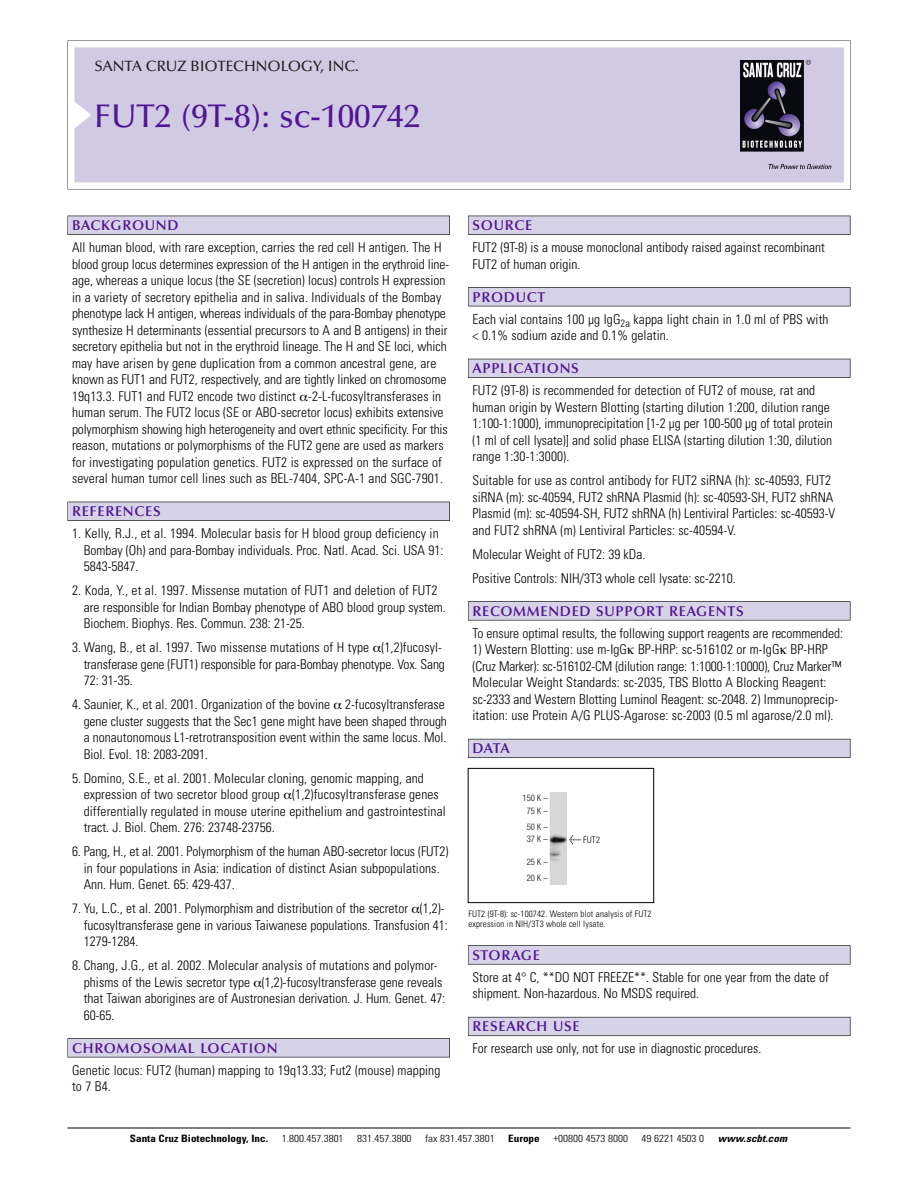
<style>
.page{position:relative;width:918px;height:1188px;background:#fff}
.page>*{position:absolute;margin:0;border:0;box-sizing:border-box;transform-origin:0 0}
.t1{font:500 33px "Optima";color:#511695}
.t2{font:500 15px "Optima";color:#231f20}
.t3{font:600 14.25px "Optima";letter-spacing:.05em;color:#511695}
.t4{font:300 condensed 13.5px/16.5px "Univers";color:#000}
.t5{font:300 condensed 10.2px "Univers";color:#000;scale:1.1 1}
.t6{font:700 condensed 10.2px "Univers";color:#000;scale:1.1 1}
.t7{font:italic 700 condensed 10.2px "Univers";letter-spacing:.005em;color:#000;scale:1.1 1}
.t8{font:300 condensed 9px/10.5px "Univers";letter-spacing:.015em;color:#000}
.t9{font:300 condensed 9px/13.5px "Helvetica Neue";color:#000;scale:.95 1}
.s1{font-family:"Meta Plus";font-weight:400;font-stretch:normal;font-size:10.5px}
</style>
<div class="page">
<svg style="left:68px;top:40px;width:783px;height:149px"></svg>
<div style="left:74px;top:47px;width:770px;height:135px;background:#d1cae3"></div>
<img style="left:741px;top:60px;width:90px;height:108px">
<div style="left:68px;top:216px;width:382px;height:19px;background:#525155"></div>
<div style="left:68px;top:216px;width:381px;height:18px;background:#d7d3e7"></div>
<div style="left:68px;top:502px;width:382px;height:19px;background:#515055"></div>
<div style="left:68px;top:502px;width:381px;height:18px;background:#d7d3e7"></div>
<div style="left:68px;top:1038px;width:382px;height:19px;background:#545357"></div>
<div style="left:68px;top:1039px;width:381px;height:18px;background:#d7d3e7"></div>
<div style="left:468px;top:216px;width:382px;height:19px;background:#525155"></div>
<div style="left:468px;top:216px;width:382px;height:18px;background:#d7d3e7"></div>
<div style="left:468px;top:287px;width:382px;height:19px;background:#525155"></div>
<div style="left:468px;top:288px;width:382px;height:18px;background:#d7d3e7"></div>
<div style="left:468px;top:359px;width:382px;height:19px;background:#525158"></div>
<div style="left:468px;top:359px;width:382px;height:18px;background:#d7d3e7"></div>
<div style="left:468px;top:601px;width:382px;height:19px;background:#575759"></div>
<div style="left:468px;top:602px;width:382px;height:18px;background:#d7d3e7"></div>
<div style="left:468px;top:739px;width:382px;height:19px;background:#5b5a62"></div>
<div style="left:468px;top:739px;width:382px;height:18px;background:#d7d3e7"></div>
<svg style="left:468px;top:945px;width:382px;height:20px"></svg>
<div style="left:468px;top:946px;width:382px;height:18px;background:#d7d3e7"></div>
<div style="left:468px;top:1017px;width:382px;height:19px;background:#65636c"></div>
<div style="left:468px;top:1017px;width:382px;height:18px;background:#d7d3e7"></div>
<hr style="left:68px;top:1128px;width:782px;height:1px;background:#000">
<div style="left:468px;top:768px;width:186px;height:135px;border:1px solid #000"></div>
<img style="left:550px;top:793px;width:17px;height:91px">
<p class="t2" style="left:94px;top:61px;width:266px">SANTA CRUZ BIOTECHNOLOGY, INC.</p>
<h1 class="t1" style="left:94px;top:103px;width:327px">FUT2 (9T-8): sc-100742</h1>
<p class="t3" style="left:72px;top:219px;width:108px">BACKGROUND</p>
<p class="t4" style="left:72px;top:240px;width:379px">All human blood, with rare exception, carries the red cell H antigen. The H blood group locus determines expression of the H antigen in the erythroid line&shy;age, whereas a unique locus (the SE (secretion) locus) controls H expression in a variety of secretory epithelia and in saliva. Individuals of the Bombay phenotype lack H antigen, whereas individuals of the para-Bombay phenotype synthesize H determinants (essential precursors to A and B antigens) in their secretory epithelia but not in the erythroid lineage. The H and SE loci, which may have arisen by gene duplication from a common ancestral gene, are known as FUT1 and FUT2, respectively, and are tightly linked on chromosome 19q13.3. FUT1 and FUT2 encode two distinct -2-L-fucosyltransferases in human serum. The FUT2 locus (SE or ABO-secretor locus) exhibits extensive polymorphism showing high heterogeneity and overt ethnic specificity. For this reason, mutations or polymorphisms of the FUT2 gene are used as markers for investigating population genetics. FUT2 is expressed on the surface of several human tumor cell lines such as BEL-7404, SPC-A-1 and SGC-7901.</p>
<p class="t3" style="left:72px;top:506px;width:90px">REFERENCES</p>
<p class="t4" style="left:84px;top:526px;width:361px;text-indent:-12px">1. Kelly, R.J., et al. 1994. Molecular basis for H blood group deficiency in<br>Bombay (Oh) and para-Bombay individuals. Proc. Natl. Acad. Sci. USA 91:<br>5843-5847.</p>
<p class="t4" style="left:84px;top:583px;width:364px;text-indent:-12px">2. Koda, Y., et al. 1997. Missense mutation of FUT1 and deletion of FUT2 are responsible for Indian Bombay phenotype of ABO blood group system.<br>Biochem. Biophys. Res. Commun. 238: 21-25.</p>
<p class="t4" style="left:84px;top:640px;width:363px;text-indent:-12px">3. Wang, B., et al. 1997. Two missense mutations of H type (1,2)fucosyl&shy;transferase gene (FUT1) responsible for para-Bombay phenotype. Vox. Sang<br>72: 31-35.</p>
<p class="t4" style="left:84px;top:697px;width:365px;text-indent:-12px">4. Saunier, K., et al. 2001. Organization of the bovine 2-fucosyltransferase gene cluster suggests that the Sec1 gene might have been shaped through a nonautonomous L1-retrotransposition event within the same locus. Mol.<br>Biol. Evol. 18: 2083-2091.</p>
<p class="t4" style="left:84px;top:771px;width:364px;text-indent:-12px">5. Domino, S.E., et al. 2001. Molecular cloning, genomic mapping, and expression of two secretor blood group (1,2)fucosyltransferase genes differentially regulated in mouse uterine epithelium and gastrointestinal tract. J. Biol. Chem. 276: 23748-23756.</p>
<p class="t4" style="left:84px;top:844px;width:366px;text-indent:-12px">6. Pang, H., et al. 2001. Polymorphism of the human ABO-secretor locus (FUT2) in four populations in Asia: indication of distinct Asian subpopulations.<br>Ann. Hum. Genet. 65: 429-437.</p>
<p class="t4" style="left:84px;top:901px;width:366px;text-indent:-12px">7. Yu, L.C., et al. 2001. Polymorphism and distribution of the secretor (1,2)- fucosyltransferase gene in various Taiwanese populations. Transfusion 41:<br>1279-1284.</p>
<p class="t4" style="left:84px;top:958px;width:363px;text-indent:-12px">8. Chang, J.G., et al. 2002. Molecular analysis of mutations and polymor&shy;phisms of the Lewis secretor type (1,2)-fucosyltransferase gene reveals that Taiwan aborigines are of Austronesian derivation. J. Hum. Genet. 47:<br>60-65.</p>
<p class="t3" style="left:72px;top:1042px;width:207px">CHROMOSOMAL LOCATION</p>
<p class="t4" style="left:72px;top:1063px;width:370px">Genetic locus: FUT2 (human) mapping to 19q13.33; Fut2 (mouse) mapping to 7 B4.</p>
<p class="t3" style="left:473px;top:219px;width:61px">SOURCE</p>
<p class="t4" style="left:473px;top:240px;width:354px">FUT2 (9T-8) is a mouse monoclonal antibody raised against recombinant<br>FUT2 of human origin.</p>
<p class="t3" style="left:473px;top:291px;width:74px">PRODUCT</p>
<p class="t4" style="left:473px;top:312px;width:358px">Each vial contains 100 µg IgG<sub>2a</sub> kappa light chain in 1.0 ml of PBS with &lt; 0.1% sodium azide and 0.1% gelatin.</p>
<p class="t3" style="left:473px;top:363px;width:108px">APPLICATIONS</p>
<p class="t4" style="left:473px;top:383px;width:362px">FUT2 (9T-8) is recommended for detection of FUT2 of mouse, rat and human origin by Western Blotting (starting dilution 1:200, dilution range 1:100-1:1000), immunoprecipitation [1-2 µg per 100-500 µg of total protein (1 ml of cell lysate)] and solid phase ELISA (starting dilution 1:30, dilution range 1:30-1:3000).</p>
<p class="t4" style="left:473px;top:473px;width:364px">Suitable for use as control antibody for FUT2 siRNA (h): sc-40593, FUT2 siRNA (m): sc-40594, FUT2 shRNA Plasmid (h): sc-40593-SH, FUT2 shRNA Plasmid (m): sc-40594-SH, FUT2 shRNA (h) Lentiviral Particles: sc-40593-V and FUT2 shRNA (m) Lentiviral Particles: sc-40594-V.</p>
<p class="t4" style="left:473px;top:543px;width:265px;line-height:24px">Molecular Weight of FUT2: 39 kDa.<br>Positive Controls: NIH/3T3 whole cell lysate: sc-2210.</p>
<p class="t3" style="left:473px;top:605px;width:273px">RECOMMENDED SUPPORT REAGENTS</p>
<p class="t4" style="left:473px;top:626px;width:372px">To ensure optimal results, the following support reagents are recommended:</p>
<p class="t4" style="left:473px;top:642px;width:370px">1) Western Blotting: use m-IgG BP-HRP: sc-516102 or m-IgG BP-HRP (Cruz Marker): sc-516102-CM (dilution range: 1:1000-1:10000), Cruz Marker™ Molecular Weight Standards: sc-2035, TBS Blotto A Blocking Reagent: sc-2333 and Western Blotting Luminol Reagent: sc-2048. 2) Immunoprecip&shy;itation: use Protein A/G PLUS-Agarose: sc-2003 (0.5 ml agarose/2.0 ml).</p>
<p class="t3" style="left:473px;top:743px;width:39px">DATA</p>
<p class="t9" style="left:523px;top:792px;width:28px;text-align:center">150 K –<br>75K–</p>
<p class="t9" style="left:527px;top:821px;width:24px;line-height:12.1px">50K–<br>37K–</p>
<p class="t9" style="left:527px;top:855px;width:24px;line-height:15.5px">25K–<br>20K–</p>
<p class="t8" style="left:569px;top:835px;width:33px"><span class="s1">&lt;</span> FUT2</p>
<p class="t8" style="left:468px;top:909px;width:185px">FUT2 (9T-8): sc-100742. Western blot analysis of FUT2 expression in NIH/3T3 whole cell lysate.</p>
<p class="t3" style="left:473px;top:949px;width:69px">STORAGE</p>
<p class="t4" style="left:473px;top:970px;width:358px">Store at 4° C, **DO NOT FREEZE**. Stable for one year from the date of shipment. Non-hazardous. No MSDS required.</p>
<p class="t3" style="left:473px;top:1021px;width:109px">RESEARCH USE</p>
<p class="t4" style="left:473px;top:1041px;width:290px">For research use only, not for use in diagnostic procedures.</p>
<p class="t6" style="left:130px;top:1135px;width:127px">Santa Cruz Biotechnology, Inc.</p>
<p class="t5" style="left:282px;top:1135px;width:58px">1.800.457.3801</p>
<p class="t5" style="left:357px;top:1135px;width:51px">831.457.3800</p>
<p class="t5" style="left:425px;top:1135px;width:65px">fax 831.457.3801</p>
<p class="t6" style="left:508px;top:1135px;width:30px">Europe</p>
<p class="t5" style="left:553px;top:1135px;width:69px">+00800 4573 8000</p>
<p class="t5" style="left:642px;top:1135px;width:58px">49 6221 4503 0</p>
<p class="t7" style="left:718px;top:1135px;width:64px">www.scbt.com</p>
</div>
